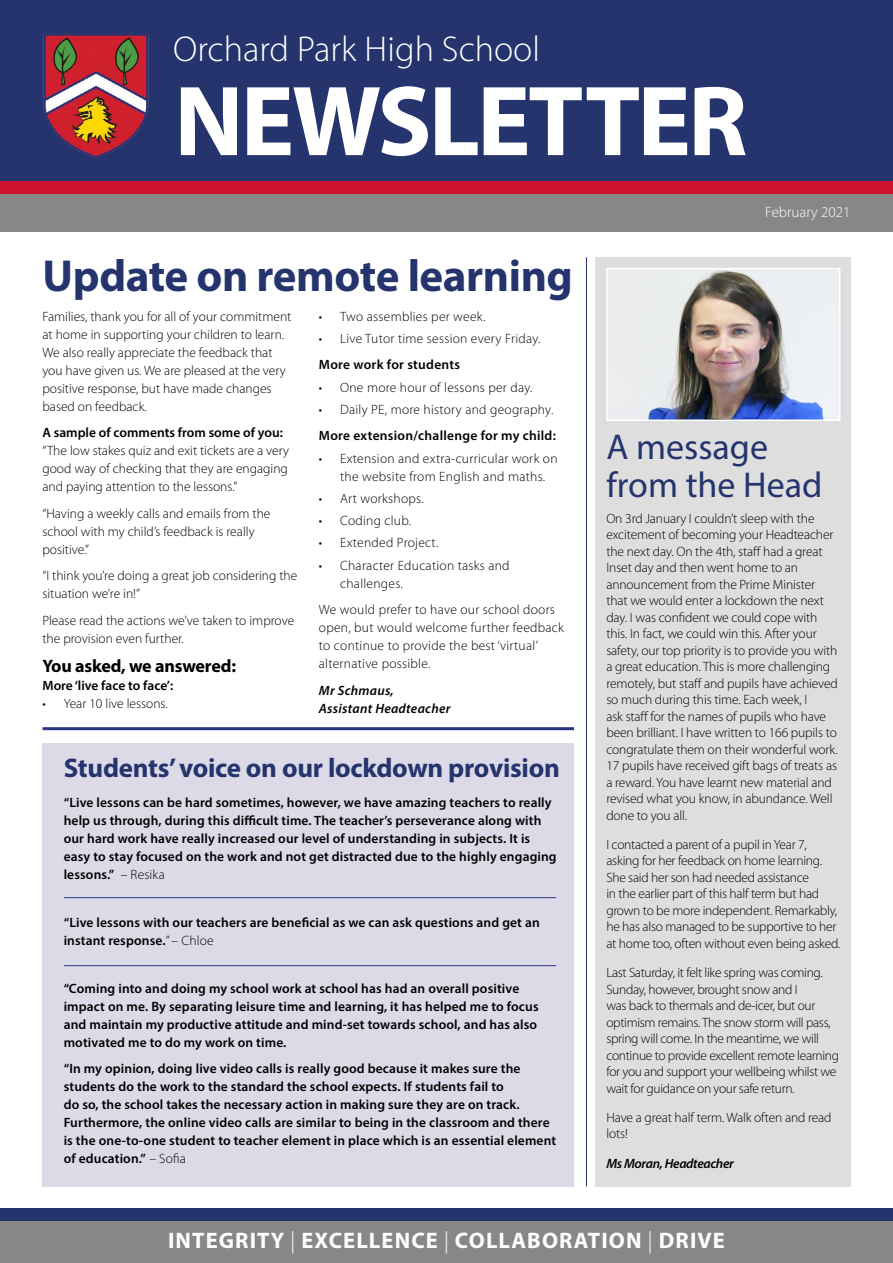
<style>
.page{position:relative;width:893px;height:1263px;background:#fff}
.page>*{position:absolute;margin:0;border:0;box-sizing:border-box;transform-origin:0 0}
.t1{font:700 100.5px "Myriad Pro";letter-spacing:-.03em;color:#fff}
.t2{font:700 45px "Myriad Pro";letter-spacing:-.01em;color:#25346d}
.t3{font:300 36px "Myriad Pro";color:#fff}
.t4{font:36px/37.5px "Myriad Pro";color:#25346d}
.t5{font:700 27px "Myriad Pro";letter-spacing:-.01em;color:#25346d}
.t6{font:700 22.5px "Myriad Pro";letter-spacing:.05em;color:#fff}
.t7{font:700 18px "Myriad Pro";letter-spacing:-.01em;color:#000}
.t8{font:300 15px "Myriad Pro";color:#fff}
.t9{font:300 13.5px/16.5px "Myriad Pro";letter-spacing:-.01em;color:#000}
.t10{font:600 13.5px/18px "Myriad Pro";letter-spacing:.01em;color:#000}
.t11{font:300 13.5px/18px "Myriad Pro";letter-spacing:.02em;color:#000}
.t12{font:italic 600 13.5px/18px "Myriad Pro";letter-spacing:.02em;color:#000}
.t13{font:italic 600 13.5px "Myriad Pro";letter-spacing:-.025em;color:#000}
.s1{font-weight:300}
</style>
<div class="page">
<div style="left:0;top:1214px;width:893px;height:49px;background:#878787"></div>
<div style="left:0;top:0;width:893px;height:185px;background:#25346d"></div>
<div style="left:595px;top:257px;width:255px;height:929px;background:#dedede"></div>
<div style="left:43px;top:743px;width:531px;height:443px;background:#dcdae7"></div>
<hr style="left:43px;top:727px;width:531px;height:3px;background:#283583">
<hr style="left:64px;top:897px;width:492px;height:1px;background:#283583">
<hr style="left:64px;top:965px;width:492px;height:1px;background:#283583">
<img style="left:609px;top:271px;width:228px;height:147px">
<div style="left:606px;top:268px;width:234px;height:153px;border:2px solid #fff"></div>
<img style="left:43px;top:33px;width:106px;height:126px">
<div style="left:0;top:193px;width:893px;height:39px;background:#878787"></div>
<div style="left:0;top:1208px;width:893px;height:12px;background:#25346d"></div>
<div style="left:0;top:181px;width:893px;height:12px;background:#d0122d"></div>
<hr style="left:586px;top:257px;width:1px;height:929px;background:#25346d">
<h3 class="t3" style="left:173px;top:27px;width:368px">Orchard Park High School</h3>
<h1 class="t1" style="left:174px;top:56px;width:575px">NEWSLETTER</h1>
<h2 class="t2" style="left:43px;top:246px;width:532px">Update on remote learning</h2>
<p class="t8" style="left:765px;top:203px;width:87px">February 2021</p>
<p class="t9" style="left:42px;top:307px;width:250px;line-height:18px">Families, thank you for all of your commitment at home in supporting your children to learn.<br>We also really appreciate the feedback that you have given us. We are pleased at the very positive response, but have made changes based on feedback.</p>
<p class="t10" style="left:42px;top:423px;width:242px">A sample of comments from some of you:</p>
<p class="t9" style="left:42px;top:441px;width:248px;line-height:18px;text-align:justify">“The low stakes quiz and exit tickets are a very good way of checking that they are engaging and paying attention to the lessons.”</p>
<p class="t9" style="left:42px;top:504px;width:230px;line-height:18px">“Having a weekly calls and emails from the school with my child’s feedback is really positive.”</p>
<p class="t9" style="left:42px;top:566px;width:256px;line-height:18px">“I think you’re doing a great job considering the situation we’re in!”</p>
<p class="t9" style="left:42px;top:611px;width:253px;line-height:18px">Please read the actions we’ve taken to improve the provision even further.</p>
<h3 class="t7" style="left:42px;top:654px;width:195px">You asked, we answered:</h3>
<p class="t10" style="left:42px;top:676px;width:132px">More ‘live face to face’:</p>
<p class="t9" style="left:42px;top:695px;width:127px">• Year 10 live lessons.</p>
<p class="t11" style="left:319px;top:307px;width:168px">• Two assemblies per week.</p>
<p class="t11" style="left:319px;top:329px;width:223px">• Live Tutor time session every Friday.</p>
<p class="t10" style="left:319px;top:355px;width:143px">More work for students</p>
<p class="t11" style="left:319px;top:378px;width:215px">• One more hour of lessons per day.</p>
<p class="t11" style="left:319px;top:400px;width:236px">• Daily PE, more history and geography.</p>
<p class="t10" style="left:319px;top:426px;width:238px">More extension/challenge for my child:</p>
<p class="t11" style="left:340px;top:449px;width:219px;text-indent:-21px">• Extension and extra-curricular work on the website from English and maths.</p>
<p class="t11" style="left:319px;top:489px;width:106px">• Art workshops.</p>
<p class="t11" style="left:319px;top:511px;width:94px">• Coding club.</p>
<p class="t11" style="left:319px;top:534px;width:121px">• Extended Project.</p>
<p class="t11" style="left:340px;top:556px;width:171px;text-indent:-21px">• Character Education tasks and challenges.</p>
<p class="t11" style="left:319px;top:600px;width:247px">We would prefer to have our school doors open, but would welcome further feedback to continue to provide the best ‘virtual’ alternative possible.</p>
<p class="t12" style="left:319px;top:681px;width:133px">Mr Schmaus,<br>Assistant Headteacher</p>
<h3 class="t5" style="left:64px;top:750px;width:498px">Students’ voice on our lockdown provision</h3>
<p class="t10" style="left:64px;top:793px;width:494px">“Live lessons can be hard sometimes, however, we have amazing teachers to really help us through, during this difficult time. The teacher’s perseverance along with our hard work have really increased our level of understanding in subjects. It is easy to stay focused on the work and not get distracted due to the highly engaging lessons.” <span class="s1">– Resika</span></p>
<p class="t10" style="left:64px;top:913px;width:478px">“Live lessons with our teachers are beneficial as we can ask questions and get an instant response.<span class="s1">” – Chloe</span></p>
<p class="t10" style="left:64px;top:979px;width:476px">“Coming into and doing my school work at school has had an overall positive impact on me. By separating leisure time and learning, it has helped me to focus and maintain my productive attitude and mind-set towards school, and has also motivated me to do my work on time.</p>
<p class="t10" style="left:64px;top:1059px;width:494px">“In my opinion, doing live video calls is really good because it makes sure the students do the work to the standard the school expects. If students fail to<br>do so, the school takes the necessary action in making sure they are on track.<br>Furthermore, the online video calls are similar to being in the classroom and there is the one-to-one student to teacher element in place which is an essential element of education.” <span class="s1">– Sofia</span></p>
<h3 class="t4" style="left:606px;top:428px;width:218px">A message from the Head</h3>
<p class="t9" style="left:606px;top:510px;width:233px">On 3rd January I couldn’t sleep with the excitement of becoming your Headteacher the next day. On the 4th, staff had a great Inset day and then went home to an announcement from the Prime Minister that we would enter a lockdown the next day. I was confident we could cope with this. In fact, we could win this. After your safety, our top priority is to provide you with a great education. This is more challenging remotely, but staff and pupils have achieved so much during this time. Each week, I<br>ask staff for the names of pupils who have been brilliant. I have written to 166 pupils to congratulate them on their wonderful work.<br>17 pupils have received gift bags of treats as a reward. You have learnt new material and revised what you know, in abundance. Well done to you all.</p>
<p class="t9" style="left:606px;top:836px;width:235px">I contacted a parent of a pupil in Year 7, asking for her feedback on home learning.<br>She said her son had needed assistance<br>in the earlier part of this half term but had grown to be more independent. Remarkably, he has also managed to be supportive to her at home too, often without even being asked.</p>
<p class="t9" style="left:606px;top:964px;width:234px">Last Saturday, it felt like spring was coming.<br>Sunday, however, brought snow and I<br>was back to thermals and de-icer, but our optimism remains. The snow storm will pass, spring will come. In the meantime, we will continue to provide excellent remote learning for you and support your wellbeing whilst we wait for guidance on your safe return.</p>
<p class="t9" style="left:606px;top:1109px;width:227px">Have a great half term. Walk often and read lots!</p>
<p class="t13" style="left:606px;top:1154px;width:129px">Ms Moran, Headteacher</p>
<h3 class="t6" style="left:168px;top:1226px;width:558px">INTEGRITY <span class="s1">|</span> EXCELLENCE <span class="s1">|</span> COLLABORATION <span class="s1">|</span> DRIVE</h3>
</div>
